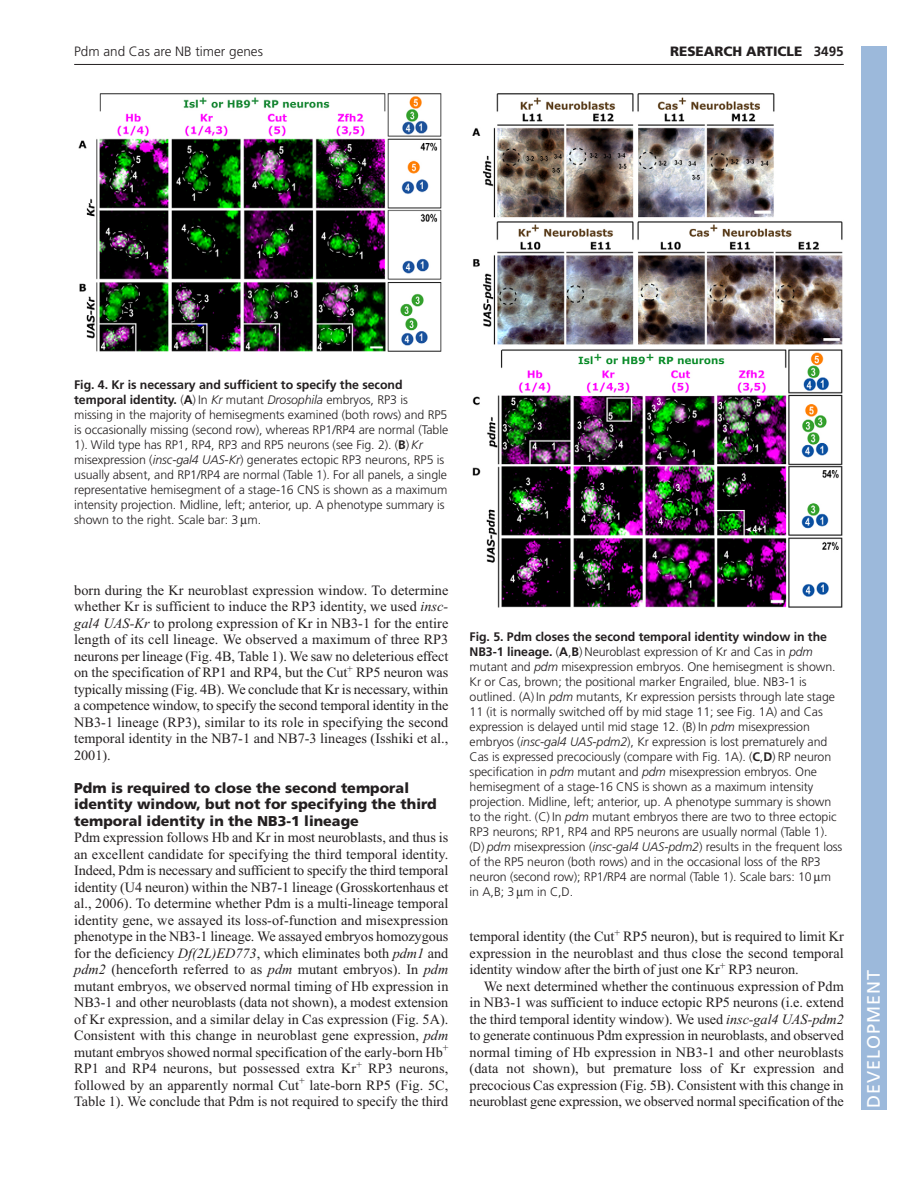
<style>
.page{position:relative;width:918px;height:1188px;background:#fff}
.page>*{position:absolute;margin:0;border:0;box-sizing:border-box;transform-origin:0 0}
.t1{font:18px "Frutiger LT Std";letter-spacing:.055em;color:#fff}
.t2{font:14.25px/16.5px "Times New Roman";letter-spacing:-.005em;color:#231f20;text-align:justify}
.t3{font:900 14.25px/16.5px "Frutiger LT Std";color:#231f20}
.t4{font:300 13.5px "Frutiger LT Std";color:#231f20}
.t5{font:900 13.5px "Frutiger LT Std";color:#231f20}
.t6{font:300 12.3px/15px "Frutiger LT Std";letter-spacing:-.005em;color:#231f20}
.s1{font-weight:700}
.s2{font-style:italic}
</style>
<div class="page">
<hr style="left:74px;top:64px;width:770px;height:1px;background:#231f20">
<img style="left:78px;top:93px;width:364px;height:259px">
<img style="left:472px;top:93px;width:371px;height:515px">
<div style="left:861px;top:46px;width:25px;height:1064px;background:#9cb9db"></div>
<p class="t4" style="left:74px;top:46px;width:190px">Pdm and Cas are NB timer genes</p>
<p class="t5" style="left:670px;top:46px;width:175px">RESEARCH ARTICLE <span class="s1">3495</span></p>
<p class="t6" style="left:74px;top:378px;width:376px"><span class="s1">Fig. 4. Kr is necessary and sufficient to specify the second temporal identity.</span> (<span class="s1">A</span>) In <span class="s2">Kr</span> mutant <span class="s2">Drosophila</span> embryos, RP3 is missing in the majority of hemisegments examined (both rows) and RP5 is occasionally missing (second row), whereas RP1/RP4 are normal (Table 1). Wild type has RP1, RP4, RP3 and RP5 neurons (see Fig. 2). (<span class="s1">B</span>) <span class="s2">Kr </span>misexpression (<span class="s2">insc-gal4 UAS-Kr</span>) generates ectopic RP3 neurons, RP5 is usually absent, and RP1/RP4 are normal (Table 1). For all panels, a single representative hemisegment of a stage-16 CNS is shown as a maximum intensity projection. Midline, left; anterior, up. A phenotype summary is shown to the right. Scale bar: 3 m.</p>
<p class="t2" style="left:74px;top:583px;width:376px">born during the Kr neuroblast expression window. To determine whether Kr is sufficient to induce the RP3 identity, we used <span class="s2">insc&shy;gal4 UAS-Kr</span> to prolong expression of Kr in NB3-1 for the entire length of its cell lineage. We observed a maximum of three RP3 neurons per lineage (Fig. 4B, Table 1). We saw no deleterious effect on the specification of RP1 and RP4, but the Cut<sup>+</sup> RP5 neuron was typically missing (Fig. 4B). We conclude that Kr is necessary, within a competence window, to specify the second temporal identity in the NB3-1 lineage (RP3), similar to its role in specifying the second temporal identity in the NB7-1 and NB7-3 lineages (Isshiki et al., 2001).</p>
<p class="t3" style="left:74px;top:781px;width:364px">Pdm is required to close the second temporal identity window, but not for specifying the third temporal identity in the NB3-1 lineage</p>
<p class="t2" style="left:74px;top:831px;width:376px">Pdm expression follows Hb and Kr in most neuroblasts, and thus is an excellent candidate for specifying the third temporal identity.<br>Indeed, Pdm is necessary and sufficient to specify the third temporal identity (U4 neuron) within the NB7-1 lineage (Grosskortenhaus et al., 2006). To determine whether Pdm is a multi-lineage temporal identity gene, we assayed its loss-of-function and misexpression phenotype in the NB3-1 lineage. We assayed embryos homozygous for the deficiency <span class="s2">Df(2L)ED773</span>, which eliminates both <span class="s2">pdm1</span> and <span class="s2">pdm2</span> (henceforth referred to as <span class="s2">pdm</span> mutant embryos). In <span class="s2">pdm </span>mutant embryos, we observed normal timing of Hb expression in NB3-1 and other neuroblasts (data not shown), a modest extension of Kr expression, and a similar delay in Cas expression (Fig. 5A).<br>Consistent with this change in neuroblast gene expression, <span class="s2">pdm </span>mutant embryos showed normal specification of the early-born Hb<sup>+ </sup>RP1 and RP4 neurons, but possessed extra Kr<sup>+</sup> RP3 neurons, followed by an apparently normal Cut<sup>+</sup> late-born RP5 (Fig. 5C, Table 1). We conclude that Pdm is not required to specify the third</p>
<p class="t6" style="left:470px;top:630px;width:374px"><span class="s1">Fig. 5. Pdm closes the second temporal identity window in the NB3-1 lineage.</span> (<span class="s1">A</span>,<span class="s1">B</span>) Neuroblast expression of Kr and Cas in <span class="s2">pdm </span>mutant and <span class="s2">pdm</span> misexpression embryos. One hemisegment is shown.<br>Kr or Cas, brown; the positional marker Engrailed, blue. NB3-1 is outlined. (A) In <span class="s2">pdm</span> mutants, Kr expression persists through late stage 11 (it is normally switched off by mid stage 11; see Fig. 1A) and Cas expression is delayed until mid stage 12. (B) In <span class="s2">pdm</span> misexpression embryos (<span class="s2">insc-gal4 UAS-pdm2</span>), Kr expression is lost prematurely and Cas is expressed precociously (compare with Fig. 1A). (<span class="s1">C</span>,<span class="s1">D</span>) RP neuron specification in <span class="s2">pdm</span> mutant and <span class="s2">pdm</span> misexpression embryos. One hemisegment of a stage-16 CNS is shown as a maximum intensity projection. Midline, left; anterior, up. A phenotype summary is shown to the right. (C) In <span class="s2">pdm</span> mutant embryos there are two to three ectopic RP3 neurons; RP1, RP4 and RP5 neurons are usually normal (Table 1). (D) <span class="s2">pdm</span> misexpression (<span class="s2">insc-gal4 UAS-pdm2</span>) results in the frequent loss of the RP5 neuron (both rows) and in the occasional loss of the RP3 neuron (second row); RP1/RP4 are normal (Table 1). Scale bars: 10 m in A,B; 3 m in C,D.</p>
<p class="t2" style="left:470px;top:930px;width:376px">temporal identity (the Cut<sup>+</sup> RP5 neuron), but is required to limit Kr expression in the neuroblast and thus close the second temporal identity window after the birth of just one Kr<sup>+</sup> RP3 neuron.</p>
<p class="t2" style="left:470px;top:979px;width:376px;text-indent:14px">We next determined whether the continuous expression of Pdm in NB3-1 was sufficient to induce ectopic RP5 neurons (i.e. extend the third temporal identity window). We used <span class="s2">insc-gal4 UAS-pdm2 </span>to generate continuous Pdm expression in neuroblasts, and observed normal timing of Hb expression in NB3-1 and other neuroblasts (data not shown), but premature loss of Kr expression and precocious Cas expression (Fig. 5B). Consistent with this change in neuroblast gene expression, we observed normal specification of the</p>
<p class="t1" style="left:863px;top:1108px;width:140px;rotate:-90deg">DEVELOPMENT</p>
</div>
